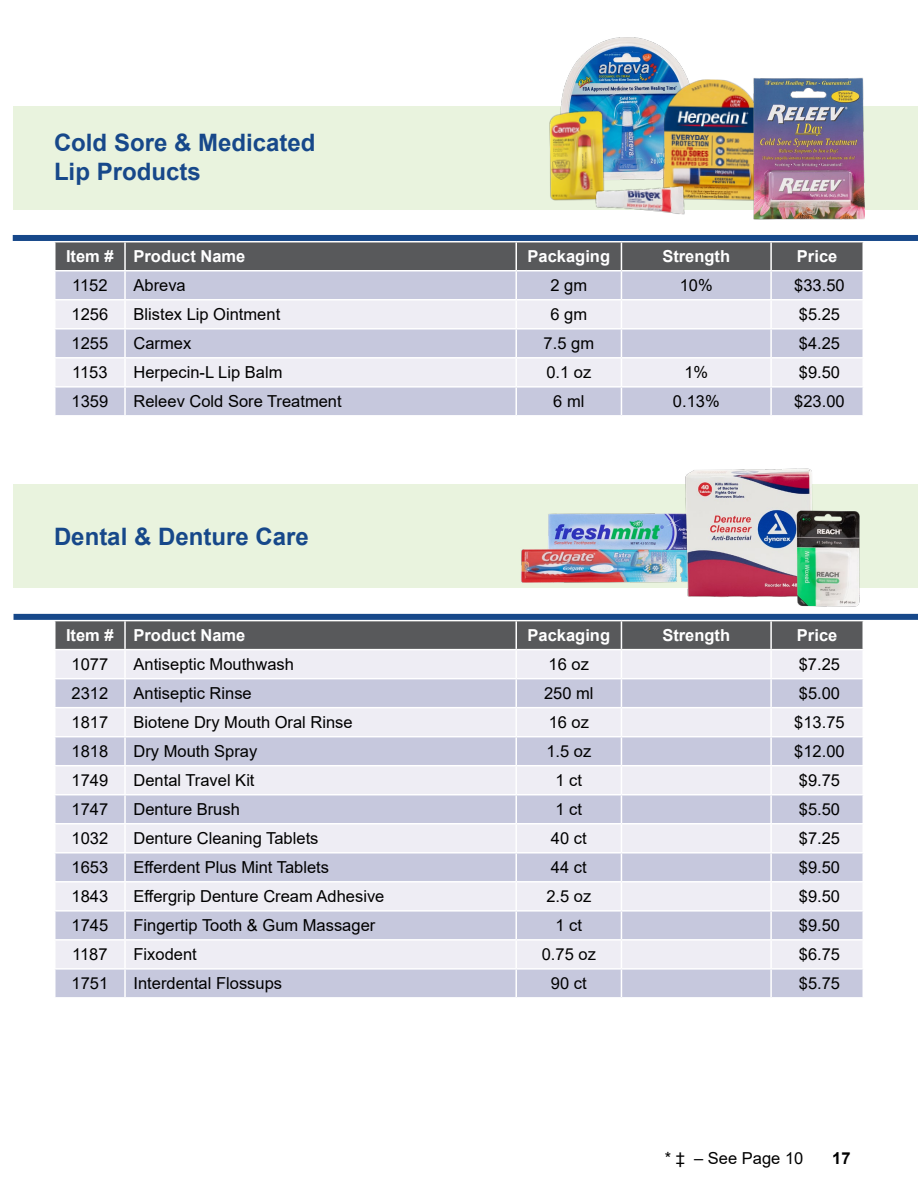
<style>
.page{position:relative;width:918px;height:1188px;background:#fff}
.page>*{position:absolute;margin:0;border:0;box-sizing:border-box;transform-origin:0 0}
.H3_Category_Title{font:700 24px/28.8px "Arial";color:#17488a}
.t1{font:16.5px "Arial";color:#000}
.t2{font:700 16.5px "Arial";color:#fff}
.t3{font:700 16.5px "Arial";color:#000}
</style>
<div class="page">
<svg style="left:55px;top:242px;width:808px;height:173px;background:#c3c4d1"></svg>
<hr style="left:770px;top:242px;width:2px;height:28px;background:#fff">
<hr style="left:862px;top:242px;width:2px;height:28px;background:#fff">
<hr style="left:54px;top:270px;width:71px;height:1px;background:#fff">
<hr style="left:125px;top:270px;width:391px;height:1px;background:#fff">
<hr style="left:516px;top:270px;width:105px;height:1px;background:#fff">
<hr style="left:621px;top:270px;width:150px;height:1px;background:#fff">
<hr style="left:771px;top:270px;width:93px;height:1px;background:#fff">
<div style="left:14px;top:485px;width:904px;height:103px;background:#e9f3de"></div>
<div style="left:14px;top:106px;width:904px;height:104px;background:#e9f3de"></div>
<img style="left:560px;top:37px;width:128px;height:139px">
<img style="left:549px;top:109px;width:58px;height:92px">
<img style="left:659px;top:79px;width:93px;height:122px">
<img style="left:752px;top:77px;width:113px;height:142px">
<img style="left:593px;top:176px;width:97px;height:39px">
<img style="left:548px;top:513px;width:137px;height:32px">
<img style="left:521px;top:545px;width:164px;height:38px">
<img style="left:685px;top:469px;width:129px;height:129px">
<img style="left:794px;top:508px;width:66px;height:99px">
<svg style="left:55px;top:621px;width:808px;height:376px;background:#d2d3df"></svg>
<hr style="left:770px;top:621px;width:2px;height:28px;background:#fff">
<hr style="left:862px;top:621px;width:2px;height:28px;background:#fff">
<hr style="left:54px;top:649px;width:71px;height:1px;background:#fff">
<hr style="left:125px;top:649px;width:391px;height:1px;background:#fff">
<hr style="left:516px;top:649px;width:105px;height:1px;background:#fff">
<hr style="left:621px;top:649px;width:150px;height:1px;background:#fff">
<hr style="left:771px;top:649px;width:93px;height:1px;background:#fff">
<div style="left:14px;top:614px;width:904px;height:6px;background:#17488a"></div>
<div style="left:13px;top:235px;width:905px;height:6px;background:#17488a"></div>
<h3 class="H3_Category_Title" style="left:54px;top:128px;width:263px">Cold Sore &amp; Medicated<br>Lip Products</h3>
<p class="t2" style="left:66px;top:245px;width:49px">Item #</p>
<p class="t2" style="left:134px;top:245px;width:113px">Product Name</p>
<p class="t2" style="left:528px;top:245px;width:84px">Packaging</p>
<p class="t2" style="left:662px;top:245px;width:69px">Strength</p>
<p class="t2" style="left:797px;top:245px;width:42px">Price</p>
<p class="t1" style="left:72px;top:274px;width:37px">1152</p>
<p class="t1" style="left:134px;top:274px;width:54px">Abreva</p>
<p class="t1" style="left:551px;top:274px;width:38px">2 gm</p>
<p class="t1" style="left:680px;top:274px;width:35px">10%</p>
<p class="t1" style="left:794px;top:274px;width:52px">$33.50</p>
<p class="t1" style="left:72px;top:303px;width:38px">1256</p>
<p class="t1" style="left:134px;top:303px;width:148px">Blistex Lip Ointment</p>
<p class="t1" style="left:551px;top:303px;width:38px">6 gm</p>
<p class="t1" style="left:799px;top:303px;width:43px">$5.25</p>
<p class="t1" style="left:72px;top:332px;width:38px">1255</p>
<p class="t1" style="left:134px;top:332px;width:59px">Carmex</p>
<p class="t1" style="left:544px;top:332px;width:52px">7.5 gm</p>
<p class="t1" style="left:799px;top:332px;width:43px">$4.25</p>
<p class="t1" style="left:72px;top:361px;width:37px">1153</p>
<p class="t1" style="left:134px;top:361px;width:150px">Herpecin-L Lip Balm</p>
<p class="t1" style="left:546px;top:361px;width:46px">0.1 oz</p>
<p class="t1" style="left:684px;top:361px;width:25px">1%</p>
<p class="t1" style="left:799px;top:361px;width:43px">$9.50</p>
<p class="t1" style="left:72px;top:390px;width:38px">1359</p>
<p class="t1" style="left:134px;top:390px;width:210px">Releev Cold Sore Treatment</p>
<p class="t1" style="left:553px;top:390px;width:33px">6 ml</p>
<p class="t1" style="left:673px;top:390px;width:48px">0.13%</p>
<p class="t1" style="left:794px;top:390px;width:52px">$23.00</p>
<h3 class="H3_Category_Title" style="left:54px;top:522px;width:256px">Dental &amp; Denture Care</h3>
<p class="t2" style="left:66px;top:624px;width:49px">Item #</p>
<p class="t2" style="left:134px;top:624px;width:113px">Product Name</p>
<p class="t2" style="left:528px;top:624px;width:84px">Packaging</p>
<p class="t2" style="left:662px;top:624px;width:69px">Strength</p>
<p class="t2" style="left:797px;top:624px;width:42px">Price</p>
<p class="t1" style="left:72px;top:653px;width:38px">1077</p>
<p class="t1" style="left:134px;top:653px;width:162px">Antiseptic Mouthwash</p>
<p class="t1" style="left:549px;top:653px;width:42px">16 oz</p>
<p class="t1" style="left:799px;top:653px;width:43px">$7.25</p>
<p class="t1" style="left:72px;top:682px;width:38px">2312</p>
<p class="t1" style="left:134px;top:682px;width:120px">Antiseptic Rinse</p>
<p class="t1" style="left:544px;top:682px;width:51px">250 ml</p>
<p class="t1" style="left:799px;top:682px;width:43px">$5.00</p>
<p class="t1" style="left:72px;top:711px;width:38px">1817</p>
<p class="t1" style="left:134px;top:711px;width:221px">Biotene Dry Mouth Oral Rinse</p>
<p class="t1" style="left:549px;top:711px;width:42px">16 oz</p>
<p class="t1" style="left:794px;top:711px;width:52px">$13.75</p>
<p class="t1" style="left:72px;top:740px;width:38px">1818</p>
<p class="t1" style="left:134px;top:740px;width:125px">Dry Mouth Spray</p>
<p class="t1" style="left:546px;top:740px;width:46px">1.5 oz</p>
<p class="t1" style="left:794px;top:740px;width:52px">$12.00</p>
<p class="t1" style="left:72px;top:769px;width:38px">1749</p>
<p class="t1" style="left:134px;top:769px;width:123px">Dental Travel Kit</p>
<p class="t1" style="left:556px;top:769px;width:28px">1 ct</p>
<p class="t1" style="left:799px;top:769px;width:43px">$9.75</p>
<p class="t1" style="left:72px;top:798px;width:38px">1747</p>
<p class="t1" style="left:134px;top:798px;width:108px">Denture Brush</p>
<p class="t1" style="left:556px;top:798px;width:28px">1 ct</p>
<p class="t1" style="left:799px;top:798px;width:43px">$5.50</p>
<p class="t1" style="left:72px;top:827px;width:38px">1032</p>
<p class="t1" style="left:134px;top:827px;width:186px">Denture Cleaning Tablets</p>
<p class="t1" style="left:551px;top:827px;width:37px">40 ct</p>
<p class="t1" style="left:799px;top:827px;width:43px">$7.25</p>
<p class="t1" style="left:72px;top:856px;width:38px">1653</p>
<p class="t1" style="left:134px;top:856px;width:197px">Efferdent Plus Mint Tablets</p>
<p class="t1" style="left:551px;top:856px;width:37px">44 ct</p>
<p class="t1" style="left:799px;top:856px;width:43px">$9.50</p>
<p class="t1" style="left:72px;top:885px;width:38px">1843</p>
<p class="t1" style="left:134px;top:885px;width:252px">Effergrip Denture Cream Adhesive</p>
<p class="t1" style="left:546px;top:885px;width:46px">2.5 oz</p>
<p class="t1" style="left:799px;top:885px;width:43px">$9.50</p>
<p class="t1" style="left:72px;top:914px;width:38px">1745</p>
<p class="t1" style="left:134px;top:914px;width:243px">Fingertip Tooth &amp; Gum Massager</p>
<p class="t1" style="left:556px;top:914px;width:28px">1 ct</p>
<p class="t1" style="left:799px;top:914px;width:43px">$9.50</p>
<p class="t1" style="left:72px;top:943px;width:37px">1187</p>
<p class="t1" style="left:134px;top:943px;width:65px">Fixodent</p>
<p class="t1" style="left:542px;top:943px;width:56px">0.75 oz</p>
<p class="t1" style="left:799px;top:943px;width:43px">$6.75</p>
<p class="t1" style="left:72px;top:972px;width:38px">1751</p>
<p class="t1" style="left:134px;top:972px;width:150px">Interdental Flossups</p>
<p class="t1" style="left:551px;top:972px;width:37px">90 ct</p>
<p class="t1" style="left:799px;top:972px;width:43px">$5.75</p>
<p class="t1" style="left:665px;top:1147px;width:140px">* ‡ – See Page 10</p>
<p class="t3" style="left:832px;top:1147px;width:20px">17</p>
</div>
